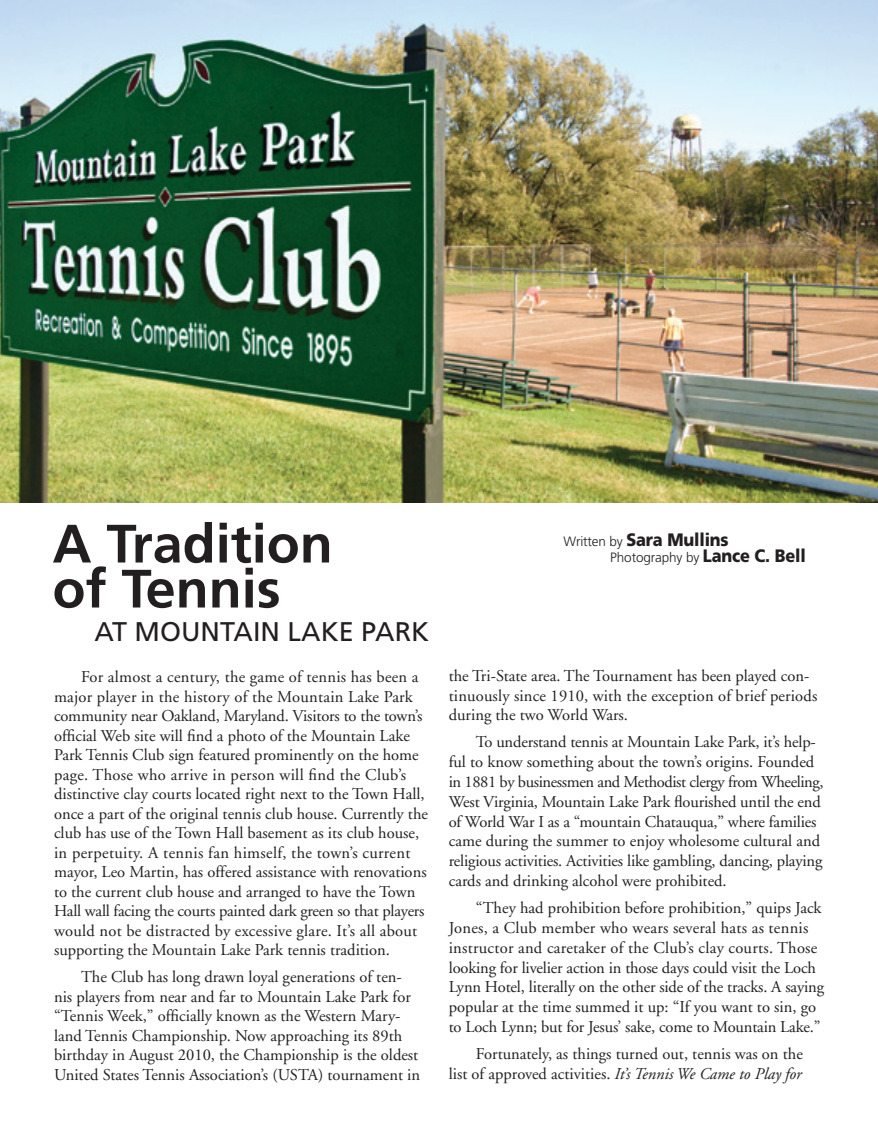
<style>
.page{position:relative;width:878px;height:1134px;background:#fff}
.page>*{position:absolute;margin:0;border:0;box-sizing:border-box;transform-origin:0 0}
.M_D_HEADLINE{font:700 54px "Frutiger";color:#231f20}
.M_D_SUBHEAD{font:27px "Frutiger";color:#231f20}
.M_D_CAPTION{font:900 18px "Frutiger";letter-spacing:-.01em;color:#231f20;scale:.9 1}
.M_D_TEXT_no_Para{font:16.5px/19.5px "Adobe Garamond";color:#231f20}
.M_D_CAPTION-2{font:300 13.5px "Frutiger";letter-spacing:-.01em;color:#231f20}
.s1{font-weight:300;font-size:13.5px}
.s2{font-weight:900;font-size:18px}
.s3{font-style:italic}
</style>
<div class="page">
<img style="left:0;top:0;width:878px;height:502px">
<p class="M_D_HEADLINE" style="left:52px;top:512px;width:282px">A Tradition</p>
<p class="M_D_HEADLINE" style="left:52px;top:557px;width:230px">of Tennis</p>
<p class="M_D_SUBHEAD" style="left:94px;top:615px;width:336px">AT MOUNTAIN LAKE PARK</p>
<p class="M_D_TEXT_no_Para" style="left:54px;top:668px;width:366px;text-indent:27px">For almost a century, the game of tennis has been a major player in the history of the Mountain Lake Park</p>
<p class="M_D_TEXT_no_Para" style="left:54px;top:707px;width:370px">community near Oakland, Maryland. Visitors to the town’s</p>
<p class="M_D_TEXT_no_Para" style="left:54px;top:726px;width:375px">official Web site will find a photo of the Mountain Lake Park Tennis Club sign featured prominently on the home page. Those who arrive in person will find the Club’s distinctive clay courts located right next to the Town Hall, once a part of the original tennis club house. Currently the club has use of the Town Hall basement as its club house, in perpetuity. A tennis fan himself, the town’s current mayor, Leo Martin, has offered assistance with renovations to the current club house and arranged to have the Town Hall wall facing the courts painted dark green so that players would not be distracted by excessive glare. It’s all about supporting the Mountain Lake Park tennis tradition.</p>
<p class="M_D_TEXT_no_Para" style="left:54px;top:968px;width:368px;text-indent:27px">The Club has long drawn loyal generations of ten&shy;nis players from near and far to Mountain Lake Park for “Tennis Week,” officially known as the Western Mary&shy;land Tennis Championship. Now approaching its 89th birthday in August 2010, the Championship is the oldest United States Tennis Association’s (USTA) tournament in</p>
<p class="M_D_CAPTION" style="left:563px;top:529px;width:185px"><span class="s1">Written by</span> Sara Mullins</p>
<p class="M_D_CAPTION-2" style="left:610px;top:550px;width:197px">Photography by <span class="s2">Lance C. Bell</span></p>
<p class="M_D_TEXT_no_Para" style="left:448px;top:667px;width:370px">the Tri-State area. The Tournament has been played con&shy;tinuously since 1910, with the exception of brief periods during the two World Wars.</p>
<p class="M_D_TEXT_no_Para" style="left:476px;top:733px;width:341px">To understand tennis at Mountain Lake Park, it’s help-</p>
<p class="M_D_TEXT_no_Para" style="left:448px;top:752px;width:376px">ful to know something about the town’s origins. Founded in 1881 by businessmen and Methodist clergy from Wheeling,<br>West Virginia, Mountain Lake Park flourished until the end</p>
<p class="M_D_TEXT_no_Para" style="left:448px;top:812px;width:375px">of World War I as a “mountain Chatauqua,” where families came during the summer to enjoy wholesome cultural and religious activities. Activities like gambling, dancing, playing cards and drinking alcohol were prohibited.</p>
<p class="M_D_TEXT_no_Para" style="left:476px;top:899px;width:347px">“They had prohibition before prohibition,” quips Jack</p>
<p class="M_D_TEXT_no_Para" style="left:448px;top:919px;width:361px">Jones, a Club member who wears several hats as tennis</p>
<p class="M_D_TEXT_no_Para" style="left:448px;top:938px;width:370px">instructor and caretaker of the Club’s clay courts. Those looking for livelier action in those days could visit the Loch</p>
<p class="M_D_TEXT_no_Para" style="left:448px;top:978px;width:377px">Lynn Hotel, literally on the other side of the tracks. A saying popular at the time summed it up: “If you want to sin, go</p>
<p class="M_D_TEXT_no_Para" style="left:448px;top:1018px;width:373px">to Loch Lynn; but for Jesus’ sake, come to Mountain Lake.”</p>
<p class="M_D_TEXT_no_Para" style="left:448px;top:1045px;width:355px;text-align:right">Fortunately, as things turned out, tennis was on the<br>list of approved activities. <span class="s3">It’s Tennis We Came to Play for</span></p>
</div>
